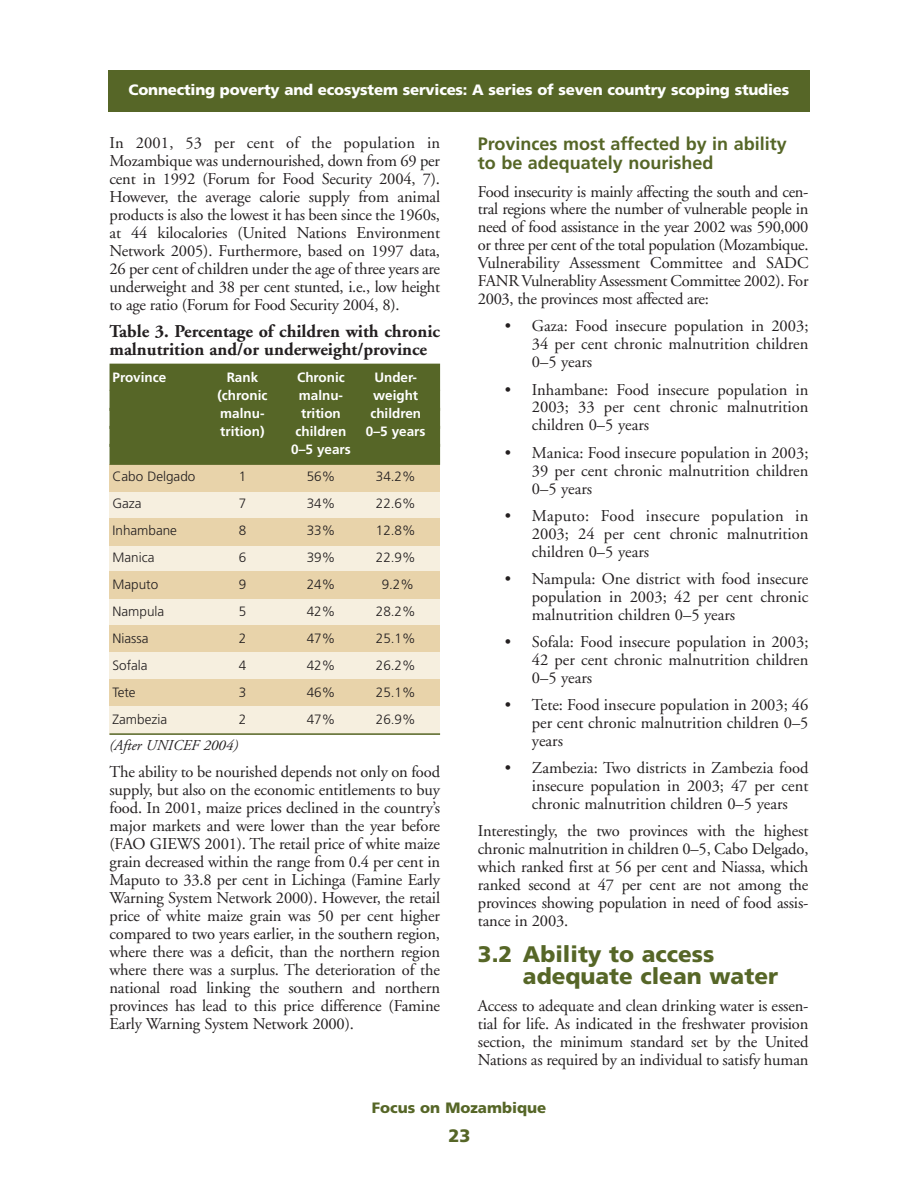
<style>
.page{position:relative;width:918px;height:1188px;background:#fff}
.page>*{position:absolute;margin:0;border:0;box-sizing:border-box;transform-origin:0 0}
.t1{font:900 22.5px/22.5px "Frutiger";color:#566627}
.t2{font:700 18px/18px "Adobe Garamond";color:#231f20}
.t3{font:700 18px/19.5px "Frutiger";color:#566627}
.t4{font:900 18px "Frutiger";color:#566627}
.t5{font:16.5px/18px "Adobe Garamond";color:#231f20;text-align:justify}
.t6{font:900 15px "Frutiger";letter-spacing:-.01em;color:#fff}
.t7{font:900 15px "Frutiger";color:#566627}
.t8{font:italic 15px "Adobe Garamond";color:#231f20}
.t9{font:300 13.5px "Frutiger";color:#231f20}
.t10{font:700 13.5px "Frutiger";color:#fff}
</style>
<div class="page">
<div style="left:108px;top:70px;width:702px;height:42px;background:#566627"></div>
<div style="left:109px;top:484px;width:331px;height:250px;background:#f6efdf"></div>
<div style="left:109px;top:464px;width:331px;height:28px;background:#e8d3aa"></div>
<div style="left:109px;top:518px;width:331px;height:28px;background:#e8d3aa"></div>
<div style="left:110px;top:571px;width:330px;height:28px;background:#e8d3aa"></div>
<div style="left:109px;top:626px;width:331px;height:26px;background:#e8d3aa"></div>
<div style="left:109px;top:680px;width:331px;height:26px;background:#e8d3aa"></div>
<div style="left:110px;top:364px;width:330px;height:27px;background:#566627"></div>
<div style="left:110px;top:390px;width:330px;height:21px;background:#566627"></div>
<div style="left:110px;top:408px;width:330px;height:21px;background:#566627"></div>
<div style="left:110px;top:426px;width:330px;height:21px;background:#566627"></div>
<div style="left:110px;top:444px;width:330px;height:21px;background:#566627"></div>
<hr style="left:110px;top:733px;width:330px;height:2px;background:#566627">
<p class="t6" style="left:129px;top:84px;width:662px">Connecting poverty and ecosystem services: A series of seven country scoping studies</p>
<p class="t5" style="left:109px;top:136px;width:332px">In 2001, 53 per cent of the population in Mozambique was undernourished, down from 69 per cent in 1992 (Forum for Food Security 2004, 7).<br>However, the average calorie supply from animal products is also the lowest it has been since the 1960s, at 44 kilocalories (United Nations Environment Network 2005). Furthermore, based on 1997 data, 26 per cent of children under the age of three years are underweight and 38 per cent stunted, i.e., low height to age ratio (Forum for Food Security 2004, 8).</p>
<p class="t2" style="left:110px;top:324px;width:332px">Table 3. Percentage of children with chronic malnutrition and/or underweight/province</p>
<p class="t10" style="left:113px;top:372px;width:55px">Province</p>
<p class="t10" style="left:227px;top:372px;width:33px">Rank</p>
<p class="t10" style="left:297px;top:372px;width:49px">Chronic</p>
<p class="t10" style="left:374px;top:372px;width:44px">Under-</p>
<p class="t10" style="left:217px;top:390px;width:51px">(chronic</p>
<p class="t10" style="left:299px;top:390px;width:46px">malnu-</p>
<p class="t10" style="left:373px;top:390px;width:46px">weight</p>
<p class="t10" style="left:220px;top:408px;width:46px">malnu-</p>
<p class="t10" style="left:301px;top:408px;width:41px">trition</p>
<p class="t10" style="left:370px;top:408px;width:52px">children</p>
<p class="t10" style="left:220px;top:426px;width:46px">trition)</p>
<p class="t10" style="left:296px;top:426px;width:52px">children</p>
<p class="t10" style="left:366px;top:426px;width:61px">0–5 years</p>
<p class="t10" style="left:291px;top:444px;width:61px">0–5 years</p>
<p class="t9" style="left:112px;top:471px;width:84px">Cabo Delgado</p>
<p class="t9" style="left:239px;top:471px;width:9px">1</p>
<p class="t9" style="left:307px;top:471px;width:30px">56%</p>
<p class="t9" style="left:376px;top:471px;width:41px">34.2%</p>
<p class="t9" style="left:112px;top:498px;width:31px">Gaza</p>
<p class="t9" style="left:239px;top:498px;width:9px">7</p>
<p class="t9" style="left:307px;top:498px;width:30px">34%</p>
<p class="t9" style="left:376px;top:498px;width:41px">22.6%</p>
<p class="t9" style="left:112px;top:525px;width:66px">Inhambane</p>
<p class="t9" style="left:239px;top:525px;width:9px">8</p>
<p class="t9" style="left:307px;top:525px;width:30px">33%</p>
<p class="t9" style="left:376px;top:525px;width:41px">12.8%</p>
<p class="t9" style="left:112px;top:552px;width:43px">Manica</p>
<p class="t9" style="left:239px;top:552px;width:9px">6</p>
<p class="t9" style="left:307px;top:552px;width:30px">39%</p>
<p class="t9" style="left:376px;top:552px;width:41px">22.9%</p>
<p class="t9" style="left:112px;top:579px;width:47px">Maputo</p>
<p class="t9" style="left:239px;top:579px;width:9px">9</p>
<p class="t9" style="left:307px;top:579px;width:30px">24%</p>
<p class="t9" style="left:382px;top:579px;width:34px">9.2%</p>
<p class="t9" style="left:112px;top:606px;width:53px">Nampula</p>
<p class="t9" style="left:239px;top:606px;width:9px">5</p>
<p class="t9" style="left:307px;top:606px;width:30px">42%</p>
<p class="t9" style="left:376px;top:606px;width:41px">28.2%</p>
<p class="t9" style="left:112px;top:633px;width:37px">Niassa</p>
<p class="t9" style="left:239px;top:633px;width:9px">2</p>
<p class="t9" style="left:307px;top:633px;width:30px">47%</p>
<p class="t9" style="left:376px;top:633px;width:41px">25.1%</p>
<p class="t9" style="left:112px;top:660px;width:37px">Sofala</p>
<p class="t9" style="left:239px;top:660px;width:9px">4</p>
<p class="t9" style="left:307px;top:660px;width:30px">42%</p>
<p class="t9" style="left:376px;top:660px;width:41px">26.2%</p>
<p class="t9" style="left:112px;top:687px;width:25px">Tete</p>
<p class="t9" style="left:239px;top:687px;width:9px">3</p>
<p class="t9" style="left:307px;top:687px;width:30px">46%</p>
<p class="t9" style="left:376px;top:687px;width:41px">25.1%</p>
<p class="t9" style="left:112px;top:714px;width:56px">Zambezia</p>
<p class="t9" style="left:239px;top:714px;width:9px">2</p>
<p class="t9" style="left:307px;top:714px;width:30px">47%</p>
<p class="t9" style="left:376px;top:714px;width:41px">26.9%</p>
<p class="t8" style="left:110px;top:739px;width:130px">(After UNICEF 2004)</p>
<p class="t5" style="left:110px;top:764px;width:332px">The ability to be nourished depends not only on food supply, but also on the economic entitlements to buy food. In 2001, maize prices declined in the country’s major markets and were lower than the year before (FAO GIEWS 2001). The retail price of white maize grain decreased within the range from 0.4 per cent in Maputo to 33.8 per cent in Lichinga (Famine Early Warning System Network 2000). However, the retail price of white maize grain was 50 per cent higher compared to two years earlier, in the southern region, where there was a deficit, than the northern region where there was a surplus. The deterioration of the national road linking the southern and northern provinces has lead to this price difference (Famine Early Warning System Network 2000).</p>
<p class="t3" style="left:478px;top:135px;width:310px">Provinces most affected by in ability to be adequately nourished</p>
<p class="t5" style="left:478px;top:184px;width:332px">Food insecurity is mainly affecting the south and cen&shy;tral regions where the number of vulnerable people in need of food assistance in the year 2002 was 590,000 or three per cent of the total population (Mozambique.<br>Vulnerability Assessment Committee and SADC FANR Vulnerablity Assessment Committee 2002). For 2003, the provinces most affected are:</p>
<p class="t5" style="left:532px;top:319px;width:278px;text-indent:-27px">• Gaza: Food insecure population in 2003; 34 per cent chronic malnutrition children 0–5 years</p>
<p class="t5" style="left:532px;top:382px;width:278px;text-indent:-27px">• Inhambane: Food insecure population in 2003; 33 per cent chronic malnutrition children 0–5 years</p>
<p class="t5" style="left:532px;top:445px;width:278px;text-indent:-27px">• Manica: Food insecure population in 2003; 39 per cent chronic malnutrition children 0–5 years</p>
<p class="t5" style="left:532px;top:508px;width:278px;text-indent:-27px">• Maputo: Food insecure population in 2003; 24 per cent chronic malnutrition children 0–5 years</p>
<p class="t5" style="left:532px;top:571px;width:278px;text-indent:-27px">• Nampula: One district with food insecure population in 2003; 42 per cent chronic malnutrition children 0–5 years</p>
<p class="t5" style="left:532px;top:634px;width:278px;text-indent:-27px">• Sofala: Food insecure population in 2003; 42 per cent chronic malnutrition children 0–5 years</p>
<p class="t5" style="left:532px;top:697px;width:278px;text-indent:-27px">• Tete: Food insecure population in 2003; 46 per cent chronic malnutrition children 0–5 years</p>
<p class="t5" style="left:532px;top:760px;width:278px;text-indent:-27px">• Zambezia: Two districts in Zambezia food insecure population in 2003; 47 per cent chronic malnutrition children 0–5 years</p>
<p class="t5" style="left:478px;top:823px;width:332px">Interestingly, the two provinces with the highest chronic malnutrition in children 0–5, Cabo Delgado, which ranked first at 56 per cent and Niassa, which ranked second at 47 per cent are not among the provinces showing population in need of food assis&shy;tance in 2003.</p>
<h1 class="t1" style="left:523px;top:944px;width:257px;text-indent:-45px">3.2 Ability to access adequate clean water</h1>
<p class="t5" style="left:478px;top:998px;width:332px">Access to adequate and clean drinking water is essen&shy;tial for life. As indicated in the freshwater provision section, the minimum standard set by the United Nations as required by an individual to satisfy human</p>
<p class="t7" style="left:372px;top:1102px;width:176px">Focus on Mozambique</p>
<p class="t4" style="left:448px;top:1128px;width:24px">23</p>
</div>
